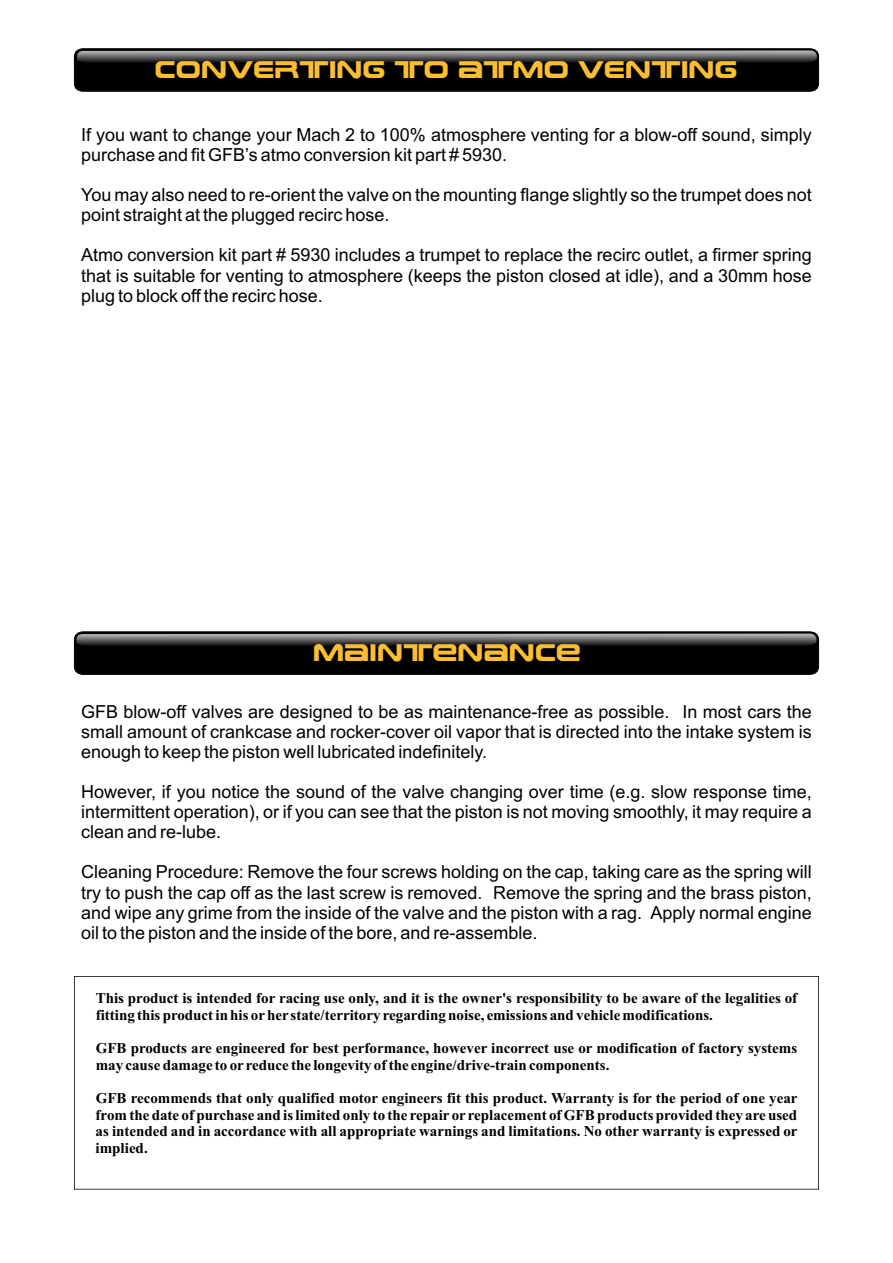
<style>
.page{position:relative;width:893px;height:1263px;background:#fff}
.page>*{position:absolute;margin:0;border:0;box-sizing:border-box;transform-origin:0 0}
.t1{font:24px "Earth Normal";color:#fcbd30}
.t2{font:18px/20.1px "Arial";color:#000;text-align:justify}
.t3{font:700 15px/16.6px "Times New Roman";color:#000}
</style>
<div class="page">
<svg style="left:74px;top:48px;width:745px;height:44px;background:#1e1e1e"></svg>
<svg style="left:74px;top:976px;width:745px;height:213px"></svg>
<svg style="left:74px;top:631px;width:745px;height:44px;background:#1e1e1e"></svg>
<h1 class="t1" style="left:155px;top:61px;width:584px">CONVERTING TO ATMO VENTING</h1>
<p class="t2" style="left:81px;top:126px;width:732px">If you want to change your Mach 2 to 100% atmosphere venting for a blow-off sound, simply purchase and fit GFB’s atmo conversion kit part # 5930.</p>
<p class="t2" style="left:81px;top:186px;width:732px">You may also need to re-orient the valve on the mounting flange slightly so the trumpet does not point straight at the plugged recirc hose.</p>
<p class="t2" style="left:81px;top:247px;width:732px">Atmo conversion kit part # 5930 includes a trumpet to replace the recirc outlet, a firmer spring that is suitable for venting to atmosphere (keeps the piston closed at idle), and a 30mm hose plug to block off the recirc hose.</p>
<h1 class="t1" style="left:313px;top:644px;width:269px">MAINTENANCE</h1>
<p class="t2" style="left:81px;top:703px;width:732px">GFB blow-off valves are designed to be as maintenance-free as possible. In most cars the small amount of crankcase and rocker-cover oil vapor that is directed into the intake system is enough to keep the piston well lubricated indefinitely.</p>
<p class="t2" style="left:81px;top:783px;width:732px">However, if you notice the sound of the valve changing over time (e.g. slow response time, intermittent operation), or if you can see that the piston is not moving smoothly, it may require a clean and re-lube.</p>
<p class="t2" style="left:81px;top:864px;width:732px">Cleaning Procedure: Remove the four screws holding on the cap, taking care as the spring will try to push the cap off as the last screw is removed. Remove the spring and the brass piston, and wipe any grime from the inside of the valve and the piston with a rag. Apply normal engine oil to the piston and the inside of the bore, and re-assemble.</p>
<p class="t3" style="left:96px;top:991px;width:703px">This product is intended for racing use only, and it is the owner's responsibility to be aware of the legalities of fitting this product in his orher state/territory regarding noise, emissions and vehicle modifications.</p>
<p class="t3" style="left:96px;top:1041px;width:703px">GFB products are engineered for best performance, however incorrect use or modification of factory systems may cause damage to or reduce the longevity of the engine/drive-train components.</p>
<p class="t3" style="left:96px;top:1091px;width:703px;text-align:justify">GFB recommends that only qualified motor engineers fit this product. Warranty is for the period of one year from the date of purchase and is limited only to the repair or replacement of GFB products provided they are used as intended and in accordance with all appropriate warnings and limitations. No other warranty is expressed or implied.</p>
</div>
